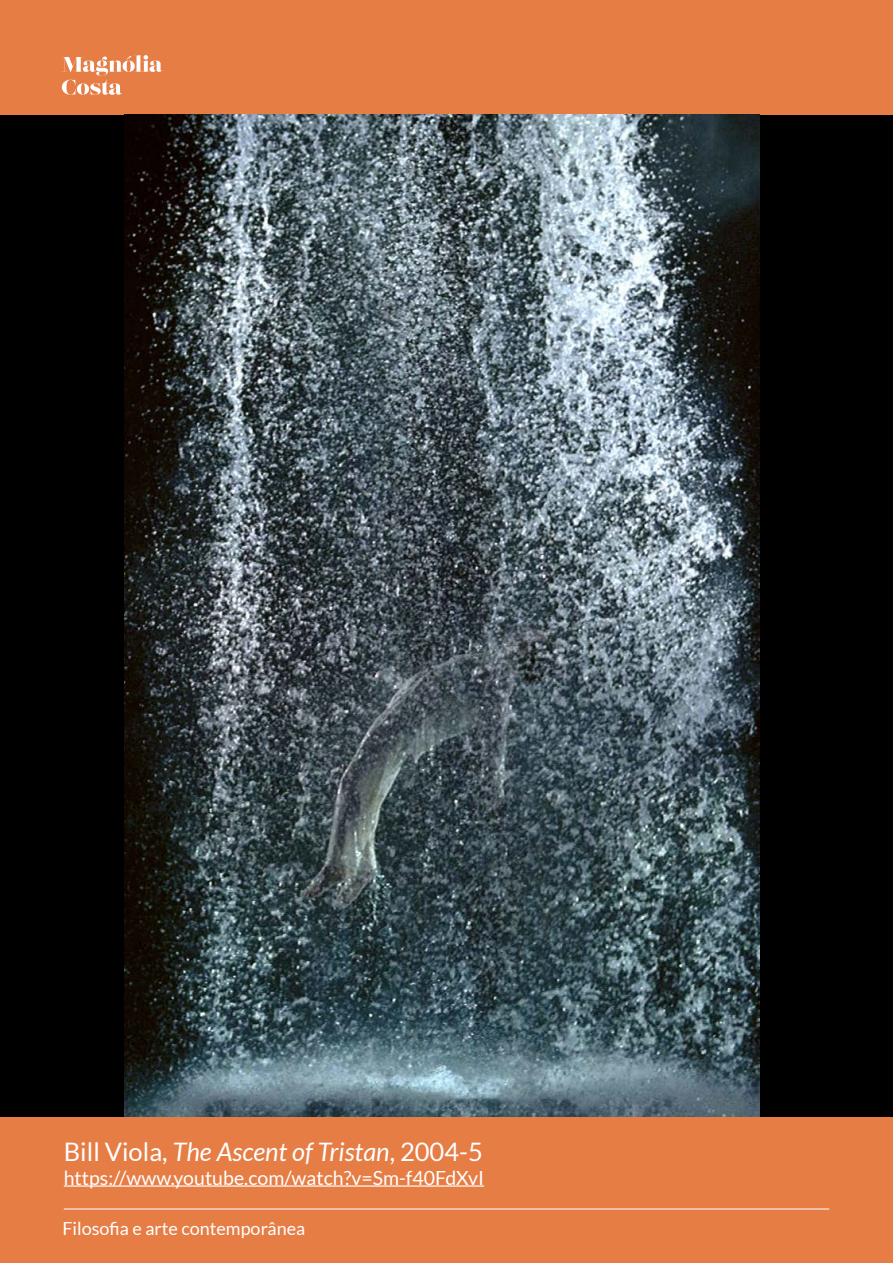
<style>
.page{position:relative;width:893px;height:1263px;background:#e67d45}
.page>*{position:absolute;margin:0;border:0;box-sizing:border-box;transform-origin:0 0}
.legenda{font:italic 25.5px "Lato";color:#fff}
.legenda-2{font:19.5px "Lato";color:#fff}
.t1{font:18px "Lato";color:#fff}
.s1{font-style:normal}
</style>
<div class="page">
<svg style="left:61px;top:55px;width:102px;height:40px"></svg>
<hr style="left:64px;top:1209px;width:765px;height:1px;background:#fff">
<div style="left:0;top:115px;width:893px;height:1001px;background:#000"></div>
<img style="left:125px;top:115px;width:635px;height:1001px">
<hr style="left:64px;top:1185px;width:420px;height:1px;background:#fff">
<p class="legenda" style="left:64px;top:1138px;width:421px"><span class="s1">Bill Viola,</span> The Ascent of Tristan<span class="s1">, 2004-5</span></p>
<p class="legenda-2" style="left:64px;top:1167px;width:422px">https://www.youtube.com/watch?v=Sm-f40FdXvI</p>
<p class="t1" style="left:62px;top:1218px;width:244px">Filosofia e arte contemporânea</p>
</div>
